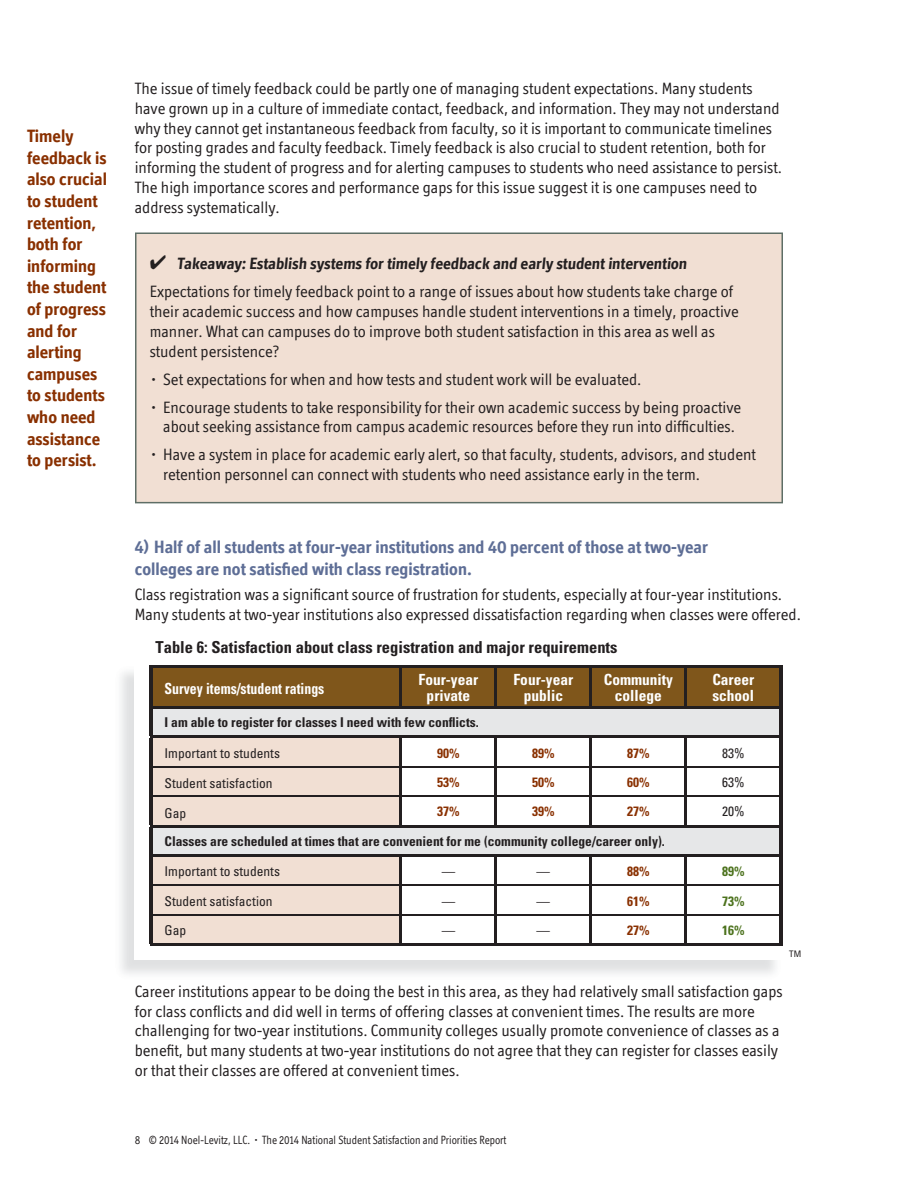
<style>
.page{position:relative;width:918px;height:1188px;background:#fff}
.page>*{position:absolute;margin:0;border:0;box-sizing:border-box;transform-origin:0 0}
.t1{font:700 18px/21.6px "Officina Display ITC";color:#893001}
.t2{font:700 18px/21.6px "Officina Display ITC";color:#5e6e96}
.t3{font:16.5px/19.8px "Officina Display ITC";color:#231f20}
.t4{font:700 condensed 16.5px "Univers";color:#231f20}
.t5{font:700 condensed 15.3px/16.5px "Univers";color:#fff;text-align:center}
.t6{font:700 condensed 15.3px "Univers";color:#fff;scale:.9 1}
.t7{font:700 condensed 13.5px "Univers";color:#231f20}
.t8{font:condensed 13.5px "Univers";color:#231f20}
.t9{font:700 condensed 13.5px "Univers";color:#893001}
.t10{font:700 condensed 13.5px "Univers";color:#4c721d}
.t11{font:12px "Officina Display ITC";color:#231f20;scale:.9 1}
.t12{font:condensed 9px "Univers";color:#231f20}
.s1{font-weight:700}
</style>
<div class="page">
<div style="left:135px;top:232px;width:648px;height:271px;background:#f1dfd3"></div>
<div style="left:153px;top:668px;width:626px;height:38px;background:#7f561b"></div>
<div style="left:153px;top:709px;width:626px;height:26px;background:#e6e7e8"></div>
<svg style="left:153px;top:738px;width:248px;height:205px;background:#ebdcd2"></svg>
<svg style="left:401px;top:738px;width:378px;height:205px"></svg>
<hr style="left:401px;top:665px;width:285px;height:3px;background:#231f20">
<hr style="left:495px;top:668px;width:2px;height:38px;background:#231f20">
<hr style="left:495px;top:738px;width:2px;height:28px;background:#231f20">
<hr style="left:495px;top:767px;width:2px;height:29px;background:#231f20">
<hr style="left:495px;top:797px;width:2px;height:28px;background:#231f20">
<hr style="left:590px;top:668px;width:2px;height:38px;background:#231f20">
<hr style="left:685px;top:668px;width:2px;height:38px;background:#231f20">
<hr style="left:590px;top:738px;width:2px;height:28px;background:#231f20">
<hr style="left:685px;top:738px;width:2px;height:28px;background:#231f20">
<hr style="left:590px;top:767px;width:2px;height:29px;background:#231f20">
<hr style="left:685px;top:767px;width:2px;height:29px;background:#231f20">
<hr style="left:590px;top:797px;width:2px;height:28px;background:#231f20">
<hr style="left:685px;top:797px;width:2px;height:28px;background:#231f20">
<hr style="left:686px;top:665px;width:96px;height:3px;background:#231f20">
<hr style="left:779px;top:668px;width:3px;height:38px;background:#231f20">
<hr style="left:779px;top:738px;width:3px;height:87px;background:#231f20">
<hr style="left:401px;top:766px;width:378px;height:1px;background:#231f20">
<hr style="left:401px;top:796px;width:378px;height:1px;background:#231f20">
<hr style="left:150px;top:665px;width:251px;height:3px;background:#231f20">
<hr style="left:150px;top:668px;width:3px;height:38px;background:#231f20">
<hr style="left:150px;top:738px;width:3px;height:87px;background:#231f20">
<hr style="left:400px;top:668px;width:2px;height:38px;background:#231f20">
<hr style="left:400px;top:738px;width:2px;height:28px;background:#231f20">
<hr style="left:400px;top:767px;width:2px;height:29px;background:#231f20">
<hr style="left:400px;top:797px;width:2px;height:28px;background:#231f20">
<hr style="left:153px;top:766px;width:248px;height:1px;background:#231f20">
<hr style="left:153px;top:796px;width:248px;height:1px;background:#231f20">
<hr style="left:150px;top:706px;width:251px;height:3px;background:#231f20">
<hr style="left:150px;top:709px;width:3px;height:26px;background:#231f20">
<hr style="left:401px;top:706px;width:381px;height:3px;background:#231f20">
<hr style="left:779px;top:709px;width:3px;height:26px;background:#231f20">
<hr style="left:150px;top:735px;width:632px;height:3px;background:#231f20">
<hr style="left:150px;top:828px;width:3px;height:26px;background:#231f20">
<hr style="left:779px;top:828px;width:3px;height:26px;background:#231f20">
<hr style="left:150px;top:825px;width:632px;height:3px;background:#231f20">
<hr style="left:150px;top:854px;width:251px;height:3px;background:#231f20">
<hr style="left:150px;top:857px;width:3px;height:28px;background:#231f20">
<hr style="left:401px;top:854px;width:381px;height:3px;background:#231f20">
<hr style="left:779px;top:857px;width:3px;height:28px;background:#231f20">
<hr style="left:150px;top:885px;width:3px;height:30px;background:#231f20">
<hr style="left:779px;top:885px;width:3px;height:30px;background:#231f20">
<hr style="left:150px;top:915px;width:3px;height:28px;background:#231f20">
<hr style="left:779px;top:915px;width:3px;height:28px;background:#231f20">
<hr style="left:150px;top:943px;width:632px;height:3px;background:#231f20">
<hr style="left:400px;top:857px;width:2px;height:28px;background:#231f20">
<hr style="left:400px;top:886px;width:2px;height:28px;background:#231f20">
<hr style="left:400px;top:916px;width:2px;height:27px;background:#231f20">
<hr style="left:495px;top:857px;width:2px;height:28px;background:#231f20">
<hr style="left:590px;top:857px;width:2px;height:28px;background:#231f20">
<hr style="left:685px;top:857px;width:2px;height:28px;background:#231f20">
<hr style="left:495px;top:886px;width:2px;height:28px;background:#231f20">
<hr style="left:590px;top:886px;width:2px;height:28px;background:#231f20">
<hr style="left:685px;top:886px;width:2px;height:28px;background:#231f20">
<hr style="left:495px;top:916px;width:2px;height:27px;background:#231f20">
<hr style="left:590px;top:916px;width:2px;height:27px;background:#231f20">
<hr style="left:685px;top:916px;width:2px;height:27px;background:#231f20">
<hr style="left:153px;top:885px;width:626px;height:1px;background:#231f20">
<hr style="left:153px;top:914px;width:626px;height:2px;background:#231f20">
<p class="t1" style="left:27px;top:127px;width:81px">Timely feedback is also crucial to student retention, both for informing the student of progress and for alerting campuses to students who need assistance to persist.</p>
<p class="t3" style="left:135px;top:80px;width:649px">The issue of timely feedback could be partly one of managing student expectations. Many students have grown up in a culture of immediate contact, feedback, and information. They may not understand why they cannot get instantaneous feedback from faculty, so it is important to communicate timelines for posting grades and faculty feedback. Timely feedback is also crucial to student retention, both for informing the student of progress and for alerting campuses to students who need assistance to persist.<br>The high importance scores and performance gaps for this issue suggest it is one campuses need to address systematically.</p>
<p class="t3" style="left:150px;top:252px;width:585px;line-height:27.9px">✔ <span class="s1">Takeaway: Establish systems for timely feedback and early student intervention<br></span>Expectations for timely feedback point to a range of issues about how students take charge of</p>
<p class="t3" style="left:150px;top:303px;width:591px">their academic success and how campuses handle student interventions in a timely, proactive manner. What can campuses do to improve both student satisfaction in this area as well as student persistence?</p>
<p class="t3" style="left:151px;top:371px;width:492px">• Set expectations for when and how tests and student work will be evaluated.</p>
<p class="t3" style="left:151px;top:399px;width:592px;text-align:center">• Encourage students to take responsibility for their own academic success by being proactive about seeking assistance from campus academic resources before they run into difficulties.</p>
<p class="t3" style="left:163px;top:447px;width:594px;text-indent:-12px">• Have a system in place for academic early alert, so that faculty, students, advisors, and student retention personnel can connect with students who need assistance early in the term.</p>
<p class="t2" style="left:135px;top:538px;width:575px">4) Half of all students at four-year institutions and 40 percent of those at two-year colleges are not satisfied with class registration.</p>
<p class="t3" style="left:135px;top:586px;width:668px">Class registration was a significant source of frustration for students, especially at four-year institutions.<br>Many students at two-year institutions also expressed dissatisfaction regarding when classes were offered.</p>
<p class="t4" style="left:156px;top:641px;width:463px">Table 6: Satisfaction about class registration and major requirements</p>
<p class="t6" style="left:165px;top:683px;width:179px">Survey items/student ratings</p>
<p class="t5" style="left:419px;top:673px;width:61px">Four-year private</p>
<p class="t5" style="left:513px;top:673px;width:61px">Four-year public</p>
<p class="t5" style="left:604px;top:673px;width:71px">Community college</p>
<p class="t5" style="left:712px;top:673px;width:43px;text-align:left">Career school</p>
<p class="t7" style="left:165px;top:717px;width:316px">I am able to register for classes I need with few conflicts.</p>
<p class="t8" style="left:165px;top:748px;width:117px">Important to students</p>
<p class="t9" style="left:437px;top:748px;width:24px">90%</p>
<p class="t9" style="left:532px;top:748px;width:24px">89%</p>
<p class="t9" style="left:627px;top:748px;width:24px">87%</p>
<p class="t8" style="left:722px;top:748px;width:24px">83%</p>
<p class="t8" style="left:165px;top:778px;width:109px">Student satisfaction</p>
<p class="t9" style="left:437px;top:777px;width:24px">53%</p>
<p class="t9" style="left:532px;top:777px;width:24px">50%</p>
<p class="t9" style="left:627px;top:777px;width:24px">60%</p>
<p class="t8" style="left:722px;top:777px;width:24px">63%</p>
<p class="t8" style="left:165px;top:808px;width:23px">Gap</p>
<p class="t9" style="left:437px;top:806px;width:24px">37%</p>
<p class="t9" style="left:532px;top:806px;width:24px">39%</p>
<p class="t9" style="left:627px;top:806px;width:24px">27%</p>
<p class="t8" style="left:722px;top:806px;width:24px">20%</p>
<p class="t7" style="left:165px;top:836px;width:502px">Classes are scheduled at times that are convenient for me (community college/career only).</p>
<p class="t8" style="left:165px;top:867px;width:117px">Important to students</p>
<p class="t8" style="left:442px;top:867px;width:15px">—</p>
<p class="t8" style="left:537px;top:867px;width:15px">—</p>
<p class="t9" style="left:627px;top:867px;width:24px">88%</p>
<p class="t10" style="left:722px;top:867px;width:24px">89%</p>
<p class="t8" style="left:165px;top:896px;width:110px">Student satisfaction</p>
<p class="t8" style="left:442px;top:896px;width:15px">—</p>
<p class="t8" style="left:537px;top:896px;width:15px">—</p>
<p class="t9" style="left:627px;top:896px;width:24px">61%</p>
<p class="t10" style="left:722px;top:896px;width:24px">73%</p>
<p class="t8" style="left:165px;top:925px;width:23px">Gap</p>
<p class="t8" style="left:442px;top:925px;width:15px">—</p>
<p class="t8" style="left:537px;top:925px;width:15px">—</p>
<p class="t9" style="left:627px;top:925px;width:24px">27%</p>
<p class="t10" style="left:722px;top:925px;width:24px">16%</p>
<p class="t12" style="left:789px;top:950px;width:13px">TM</p>
<p class="t3" style="left:135px;top:983px;width:650px">Career institutions appear to be doing the best in this area, as they had relatively small satisfaction gaps for class conflicts and did well in terms of offering classes at convenient times. The results are more challenging for two-year institutions. Community colleges usually promote convenience of classes as a benefit, but many students at two-year institutions do not agree that they can register for classes easily or that their classes are offered at convenient times.</p>
<p class="t11" style="left:135px;top:1136px;width:415px">8 © 2014 Noel-Levitz, LLC. • The 2014 National Student Satisfaction and Priorities Report</p>
</div>
